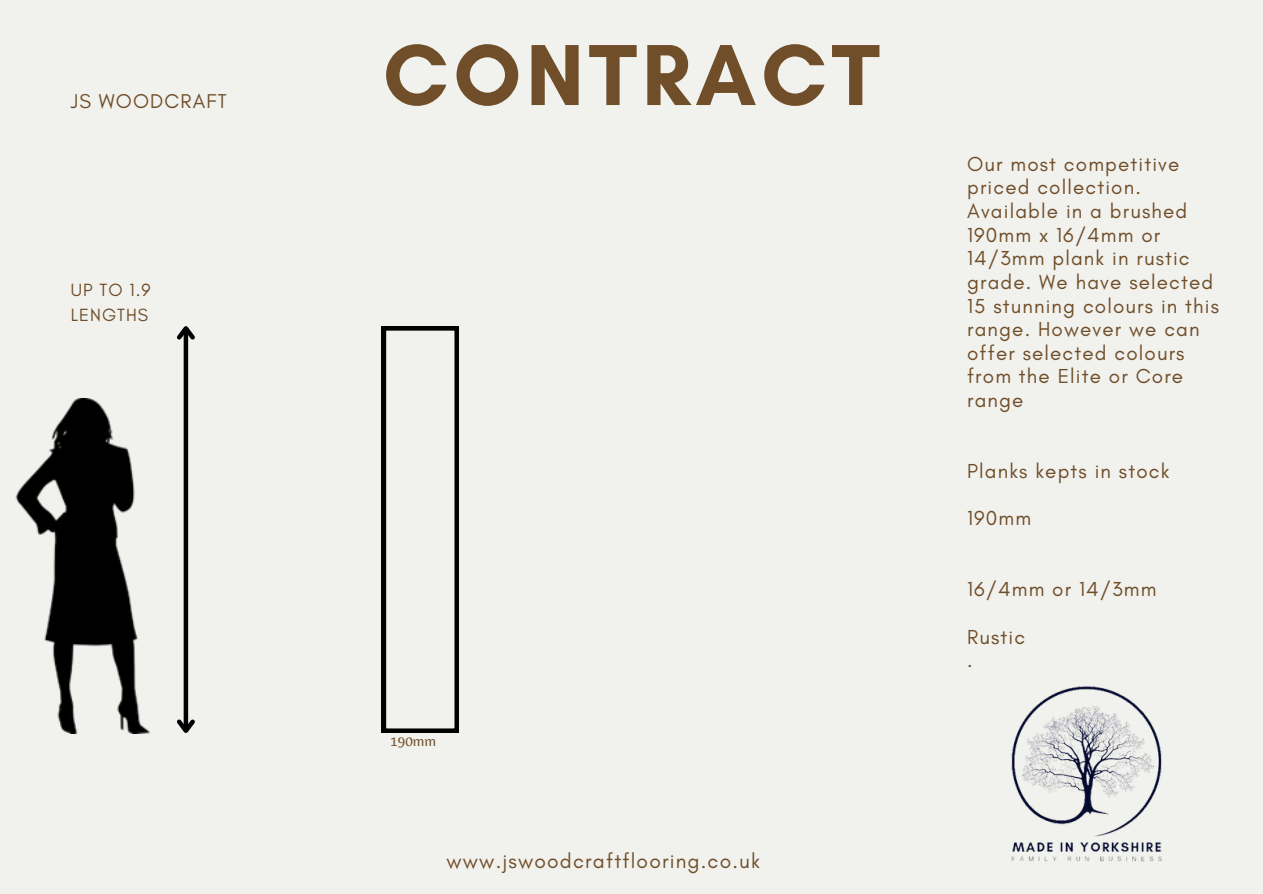
<style>
.page{position:relative;width:1263px;height:894px;background:#fff}
.page>*{position:absolute;margin:0;border:0;box-sizing:border-box;transform-origin:0 0}
.t1{font:700 88.2px "Glacial Indifference";letter-spacing:.055em;color:#704e29}
.t2{font:21px "Glacial Indifference";letter-spacing:.055em;color:#704e29}
.t3{font:20.7px/23.7px "Glacial Indifference";letter-spacing:.055em;color:#704e29}
.t4{font:20.4px "Glacial Indifference";letter-spacing:.055em;color:#704e29}
.t5{font:18px/24.8px "Glacial Indifference";letter-spacing:.055em;color:#704e29}
.t6{font:15px "Belleza";color:#704e29}
</style>
<div class="page">
<div style="left:0;top:0;width:1263px;height:893px;background:#f1f1ed"></div>
<img style="left:15px;top:398px;width:135px;height:334px">
<svg style="left:382px;top:326px;width:77px;height:406px"></svg>
<hr style="left:184px;top:328px;width:4px;height:402px;background:#000">
<svg style="left:177px;top:326px;width:18px;height:17px"></svg>
<svg style="left:177px;top:715px;width:18px;height:18px"></svg>
<img style="left:1011px;top:686px;width:151px;height:176px">
<h1 class="t4" style="left:71px;top:88px;width:157px">JS WOODCRAFT</h1>
<h3 class="t5" style="left:71px;top:277px;width:81px">UP TO 1.9<br>LENGTHS</h3>
<h4 class="t1" style="left:383px;top:21px;width:498px">CONTRACT</h4>
<p class="t6" style="left:390px;top:732px;width:47px">190mm</p>
<p class="t2" style="left:447px;top:848px;width:315px">www.jswoodcraftflooring.co.uk</p>
<h3 class="t3" style="left:967px;top:151px;width:253px">Our most competitive priced collection.<br>Available in a brushed<br>190mm x 16/4mm or<br>14/3mm plank in rustic grade. We have selected<br>15 stunning colours in this range. However we can offer selected colours from the Elite or Core range</h3>
<h3 class="t3" style="left:967px;top:459px;width:204px">Planks kepts in stock</h3>
<h3 class="t3" style="left:967px;top:506px;width:66px">190mm</h3>
<h3 class="t3" style="left:967px;top:577px;width:191px">16/4mm or 14/3mm</h3>
<h3 class="t3" style="left:967px;top:624px;width:60px">Rustic .</h3>
</div>
